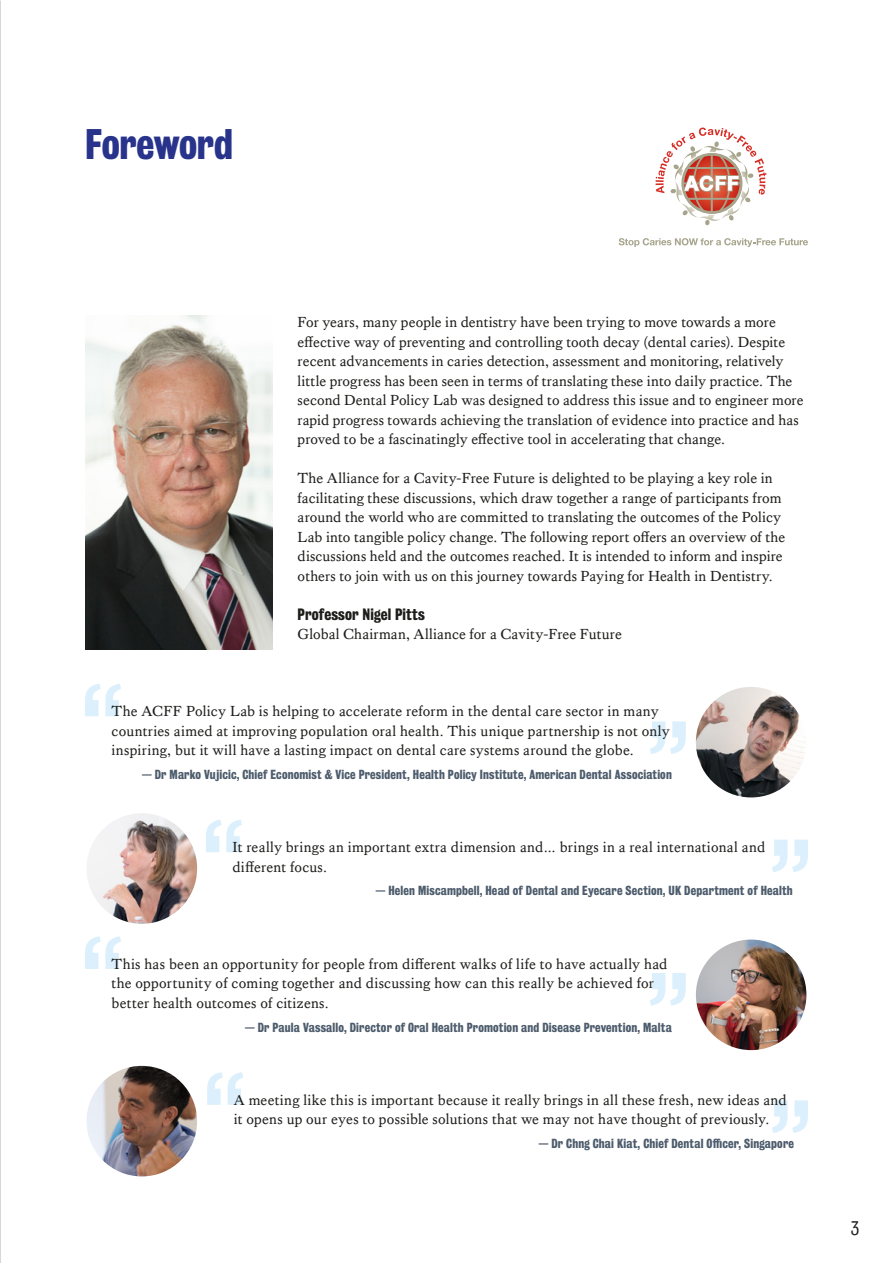
<style>
.page{position:relative;width:893px;height:1263px;background:#fff}
.page>*{position:absolute;margin:0;border:0;box-sizing:border-box;transform-origin:0 0}
.t1{font:39px "Kings Bureau Grot Three Seven";letter-spacing:-.005em;color:#28348b}
.t2{font:18px "Kings Bureau Grot Five One";color:#1d1d1b}
.t3{font:15px/19.5px "Kings Caslon Text";letter-spacing:.01em;color:#1d1d1b}
.t4{font:15px "Kings Bureau Grot Three Seven";letter-spacing:.005em;color:#1d1d1b}
.t5{font:12px "Kings Bureau Grot Three Seven";letter-spacing:.01em;color:#4d5c6c}
</style>
<div class="page">
<img style="left:85px;top:315px;width:187px;height:334px">
<svg style="left:656px;top:128px;width:110px;height:97px"></svg>
<svg style="left:619px;top:238px;width:189px;height:9px"></svg>
<img style="left:696px;top:687px;width:110px;height:110px;border-radius:55px">
<svg style="left:85px;top:684px;width:36px;height:32px"></svg>
<svg style="left:650px;top:721px;width:36px;height:33px"></svg>
<img style="left:87px;top:813px;width:110px;height:111px;border-radius:55px">
<svg style="left:206px;top:820px;width:36px;height:32px"></svg>
<svg style="left:772px;top:840px;width:36px;height:32px"></svg>
<img style="left:696px;top:939px;width:110px;height:111px;border-radius:55px">
<svg style="left:85px;top:936px;width:36px;height:33px"></svg>
<svg style="left:650px;top:973px;width:36px;height:32px"></svg>
<img style="left:87px;top:1066px;width:110px;height:110px;border-radius:55px">
<svg style="left:207px;top:1072px;width:36px;height:33px"></svg>
<svg style="left:772px;top:1100px;width:36px;height:33px"></svg>
<h1 class="t1" style="left:85px;top:121px;width:149px">Foreword</h1>
<p class="t3" style="left:298px;top:312px;width:507px">For years, many people in dentistry have been trying to move towards a more effective way of preventing and controlling tooth decay (dental caries). Despite recent advancements in caries detection, assessment and monitoring, relatively little progress has been seen in terms of translating these into daily practice. The second Dental Policy Lab was designed to address this issue and to engineer more rapid progress towards achieving the translation of evidence into practice and has proved to be a fascinatingly effective tool in accelerating that change.</p>
<p class="t3" style="left:298px;top:468px;width:489px">The Alliance for a Cavity-Free Future is delighted to be playing a key role in facilitating these discussions, which draw together a range of participants from around the world who are committed to translating the outcomes of the Policy Lab into tangible policy change. The following report offers an overview of the discussions held and the outcomes reached. It is intended to inform and inspire others to join with us on this journey towards Paying for Health in Dentistry.</p>
<p class="t4" style="left:298px;top:605px;width:129px">Professor Nigel Pitts</p>
<p class="t3" style="left:298px;top:624px;width:326px">Global Chairman, Alliance for a Cavity-Free Future</p>
<p class="t3" style="left:112px;top:701px;width:560px">The ACFF Policy Lab is helping to accelerate reform in the dental care sector in many countries aimed at improving population oral health. This unique partnership is not only inspiring, but it will have a lasting impact on dental care systems around the globe.</p>
<p class="t5" style="left:142px;top:767px;width:531px">— Dr Marko Vujicic, Chief Economist &amp; Vice President, Health Policy Institute, American Dental Association</p>
<p class="t3" style="left:232px;top:837px;width:534px">It really brings an important extra dimension and… brings in a real international and different focus.</p>
<p class="t5" style="left:376px;top:884px;width:418px">— Helen Miscampbell, Head of Dental and Eyecare Section, UK Department of Health</p>
<p class="t3" style="left:112px;top:954px;width:557px">This has been an opportunity for people from different walks of life to have actually had the opportunity of coming together and discussing how can this really be achieved for better health outcomes of citizens.</p>
<p class="t5" style="left:245px;top:1020px;width:428px">— Dr Paula Vassallo, Director of Oral Health Promotion and Disease Prevention, Malta</p>
<p class="t3" style="left:234px;top:1090px;width:554px">A meeting like this is important because it really brings in all these fresh, new ideas and it opens up our eyes to possible solutions that we may not have thought of previously.</p>
<p class="t5" style="left:539px;top:1136px;width:257px">— Dr Chng Chai Kiat, Chief Dental Officer, Singapore</p>
<p class="t2" style="left:850px;top:1218px;width:10px">3</p>
</div>
